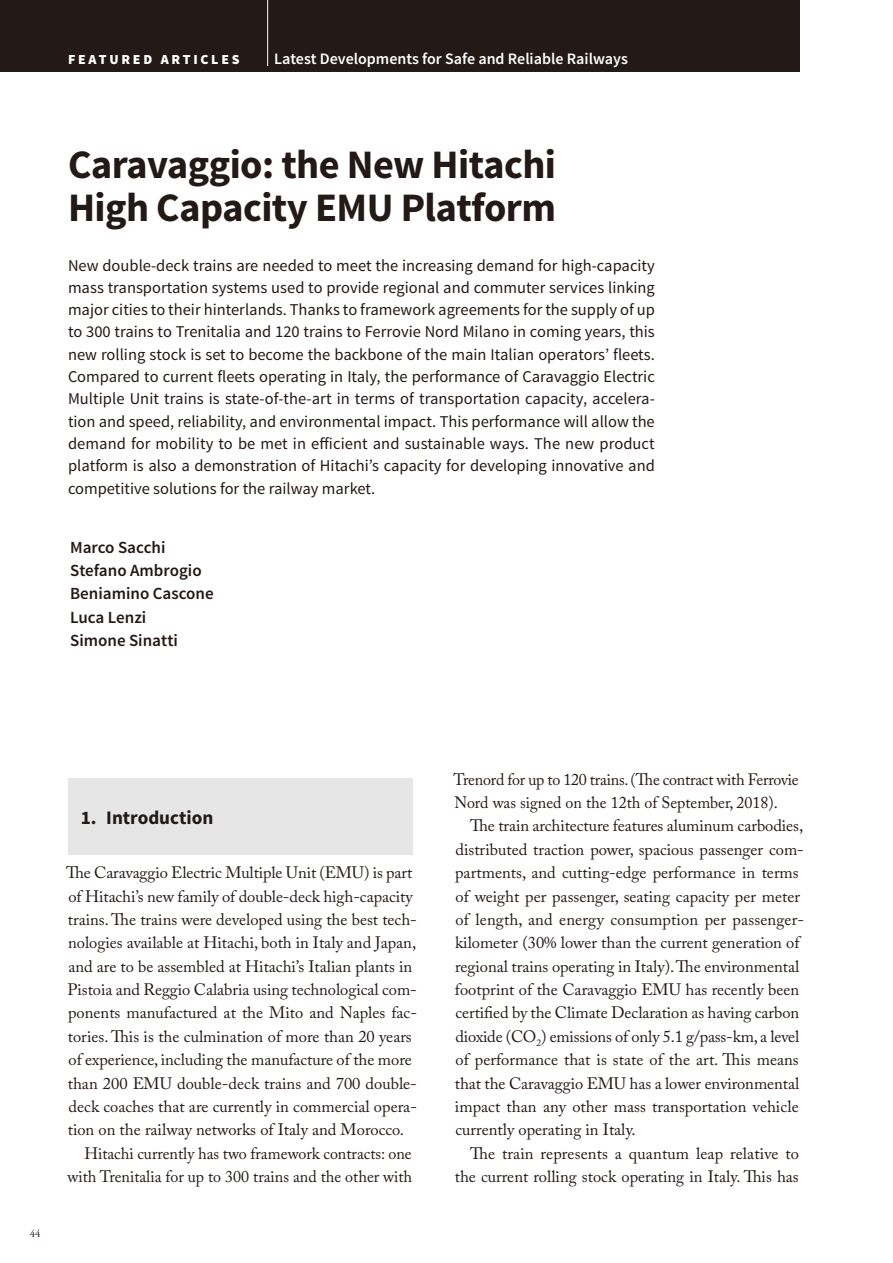
<style>
.page{position:relative;width:893px;height:1263px;background:#fff}
.page>*{position:absolute;margin:0;border:0;box-sizing:border-box;transform-origin:0 0}
.t1{font:700 40.35px/42.5px "Source Sans Pro";letter-spacing:-.015em;color:#231916}
.t2{font:700 19.2px "Source Sans Pro";color:#231916}
.t3{font:600 16.95px/23.4px "Source Sans Pro";color:#231916}
.t4{font:16.5px/23.4px "Adobe Caslon Pro";color:#231916}
.t5{font:16.5px/22.4px "Source Sans Pro";color:#231916;text-align:justify}
.t6{font:600 15.9px "Source Sans Pro";color:#fff}
.t7{font:900 13.8px "Source Sans Pro";letter-spacing:.2em;color:#fff}
.t8{font:10.65px "Adobe Garamond Pro";color:#231916}
</style>
<div class="page">
<div style="left:0;top:0;width:799px;height:72px;background:#231916"></div>
<hr style="left:267px;top:0;width:1px;height:66px;background:#fff">
<div style="left:68px;top:778px;width:344px;height:77px;background:#e6e6e7"></div>
<p class="t7" style="left:68px;top:51px;width:173px">FEATURED ARTICLES</p>
<p class="t6" style="left:274px;top:53px;width:355px">Latest Developments for Safe and Reliable Railways</p>
<h1 class="t1" style="left:68px;top:147px;width:489px">Caravaggio: the New Hitachi<br>High Capacity EMU Platform</h1>
<p class="t5" style="left:68px;top:255px;width:588px">New double-deck trains are needed to meet the increasing demand for high-capacity mass transportation systems used to provide regional and commuter services linking major cities to their hinterlands. Thanks to framework agreements for the supply of up to 300 trains to Trenitalia and 120 trains to Ferrovie Nord Milano in coming years, this new rolling stock is set to become the backbone of the main Italian operators’ fleets.<br>Compared to current fleets operating in Italy, the performance of Caravaggio Electric Multiple Unit trains is state-of-the-art in terms of transportation capacity, accelera&shy;tion and speed, reliability, and environmental impact. This performance will allow the demand for mobility to be met in efficient and sustainable ways. The new product platform is also a demonstration of Hitachi’s capacity for developing innovative and competitive solutions for the railway market.</p>
<p class="t3" style="left:70px;top:537px;width:145px">Marco Sacchi<br>Stefano Ambrogio<br>Beniamino Cascone<br>Luca Lenzi<br>Simone Sinatti</p>
<p class="t8" style="left:30px;top:1228px;width:12px">44</p>
<p class="t2" style="left:81px;top:811px;width:134px">1. Introduction</p>
<p class="t4" style="left:66px;top:863px;width:348px">The Caravaggio Electric Multiple Unit (EMU) is part</p>
<p class="t4" style="left:69px;top:886px;width:346px">of Hitachi’s new family of double-deck high-capacity</p>
<p class="t4" style="left:68px;top:909px;width:351px">trains. The trains were developed using the best tech-</p>
<p class="t4" style="left:68px;top:933px;width:350px">nologies available at Hitachi, both in Italy and Japan,</p>
<p class="t4" style="left:68px;top:956px;width:345px">and are to be assembled at Hitachi’s Italian plants in</p>
<p class="t4" style="left:67px;top:980px;width:351px">Pistoia and Reggio Calabria using technological com-</p>
<p class="t4" style="left:68px;top:1003px;width:350px">ponents manufactured at the Mito and Naples fac-</p>
<p class="t4" style="left:68px;top:1026px;width:345px">tories. This is the culmination of more than 20 years</p>
<p class="t4" style="left:69px;top:1050px;width:345px">of experience, including the manufacture of the more</p>
<p class="t4" style="left:68px;top:1073px;width:351px">than 200 EMU double-deck trains and 700 double-</p>
<p class="t4" style="left:68px;top:1097px;width:350px">deck coaches that are currently in commercial opera-</p>
<p class="t4" style="left:68px;top:1120px;width:338px">tion on the railway networks of Italy and Morocco.</p>
<p class="t4" style="left:84px;top:1143px;width:329px">Hitachi currently has two framework contracts: one</p>
<p class="t4" style="left:67px;top:1167px;width:346px">with Trenitalia for up to 300 trains and the other with</p>
<p class="t4" style="left:454px;top:769px;width:347px">Trenord for up to 120 trains. (The contract with Ferrovie<br>Nord was signed on the 12th of September, 2018).</p>
<p class="t4" style="left:455px;top:816px;width:351px;text-indent:15px">The train architecture features aluminum carbodies, distributed traction power, spacious passenger com&shy;partments, and cutting-edge performance in terms of weight per passenger, seating capacity per meter of length, and energy consumption per passenger&shy;kilometer (30% lower than the current generation of regional trains operating in Italy). The environmental footprint of the Caravaggio EMU has recently been certified by the Climate Declaration as having carbon dioxide (CO<sub>2</sub>) emissions of only 5.1 g/pass-km, a level of performance that is state of the art. This means that the Caravaggio EMU has a lower environmental impact than any other mass transportation vehicle currently operating in Italy.</p>
<p class="t4" style="left:455px;top:1143px;width:346px;text-align:right">The train represents a quantum leap relative to the current rolling stock operating in Italy. This has</p>
</div>
